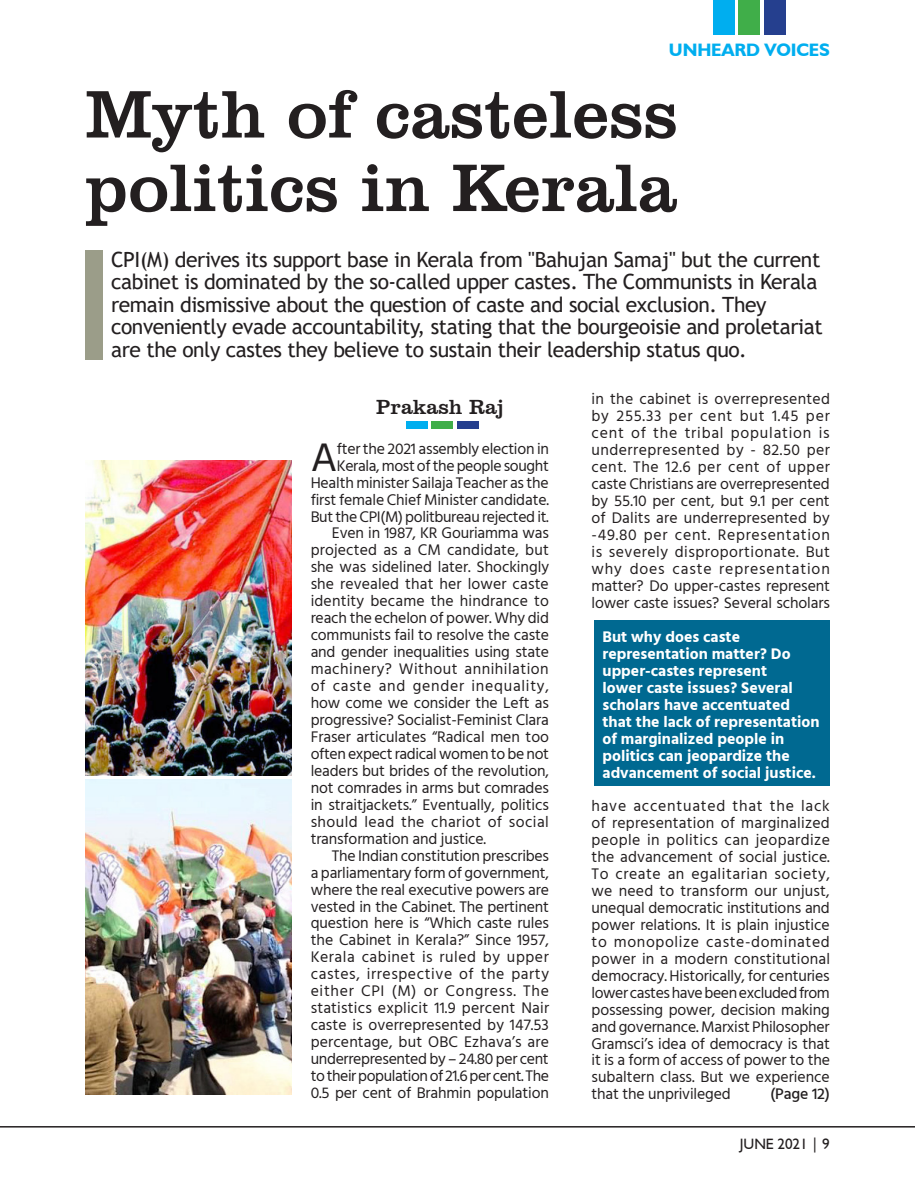
<style>
.page{position:relative;width:915px;height:1191px;background:#fff}
.page>*{position:absolute;margin:0;border:0;box-sizing:border-box;transform-origin:0 0}
.First{font:69px/73.5px "Clarendon BT";color:#231f20}
.Body_text{font:40.95px "Hind";color:#231f20}
.First-2{font:21px/22.5px "Trebuchet MS";letter-spacing:-.02em;color:#231f20}
.First-3{font:21px "Clarendon BT";color:#231f20}
.t1{font:700 18px "Humanist 521 BT";letter-spacing:-.005em;color:#00aeef}
.Body_text-2{font:15.75px/17px "Hind";letter-spacing:-.01em;color:#231f20;text-align:justify}
.Body_text-3{font:700 15.75px/17px "Hind";color:#fff}
.Body_text-4{font:500 15.75px "Hind";letter-spacing:-.01em;color:#231f20}
.t2{font:15px "Humanist 521 BT";letter-spacing:-.005em;color:#231f20}
</style>
<div class="page">
<div style="left:406px;top:421px;width:21px;height:7px;background:#00aeef"></div>
<div style="left:431px;top:421px;width:21px;height:7px;background:#40ae49"></div>
<div style="left:457px;top:421px;width:21px;height:7px;background:#253f8e"></div>
<div style="left:85px;top:250px;width:17px;height:110px;background:#9b9d89"></div>
<div style="left:594px;top:620px;width:235px;height:165px;background:#006991"></div>
<img style="left:85px;top:780px;width:206px;height:314px">
<img style="left:85px;top:461px;width:206px;height:315px">
<div style="left:713px;top:0;width:21px;height:35px;background:#00aeef"></div>
<div style="left:738px;top:0;width:21px;height:35px;background:#40ae49"></div>
<div style="left:764px;top:0;width:21px;height:35px;background:#253f8e"></div>
<hr style="left:0;top:1126px;width:914px;height:1px;background:#231f20">
<p class="t1" style="left:668px;top:38px;width:162px">UNHEARD VOICES</p>
<p class="First" style="left:85px;top:76px;width:594px">Myth of casteless politics in Kerala</p>
<p class="First-2" style="left:111px;top:248px;width:712px">CPI(M) derives its support base in Kerala from "Bahujan Samaj" but the current cabinet is dominated by the so-called upper castes. The Communists in Kerala remain dismissive about the question of caste and social exclusion. They conveniently evade accountability, stating that the bourgeoisie and proletariat are the only castes they believe to sustain their leadership status quo.</p>
<p class="First-3" style="left:376px;top:393px;width:129px">Prakash Raj</p>
<p class="Body_text" style="left:310px;top:429px;width:28px">A</p>
<p class="Body_text-2" style="left:591px;top:391px;width:240px">in the cabinet is overrepresented by 255.33 per cent but 1.45 per cent of the tribal population is underrepresented by - 82.50 per cent. The 12.6 per cent of upper caste Christians are overrepresented by 55.10 per cent, but 9.1 per cent of Dalits are underrepresented by -49.80 per cent. Representation is severely disproportionate. But why does caste representation matter? Do upper-castes represent lower caste issues? Several scholars</p>
<p class="Body_text-2" style="left:310px;top:441px;width:240px;text-align:right">fter the 2021 assembly election in Kerala, most of the people sought Health minister Sailaja Teacher as the first female Chief Minister candidate.<br>But the CPI(M) politbureau rejected it.</p>
<p class="Body_text-2" style="left:310px;top:525px;width:240px;text-indent:21px">Even in 1987, KR Gouriamma was projected as a CM candidate, but she was sidelined later. Shockingly she revealed that her lower caste identity became the hindrance to reach the echelon of power. Why did communists fail to resolve the caste and gender inequalities using state machinery? Without annihilation of caste and gender inequality, how come we consider the Left as progressive? Socialist-Feminist Clara Fraser articulates “Radical men too often expect radical women to be not leaders but brides of the revolution, not comrades in arms but comrades in straitjackets.” Eventually, politics should lead the chariot of social transformation and justice.</p>
<p class="Body_text-2" style="left:310px;top:847px;width:240px;text-indent:21px">The Indian constitution prescribes a parliamentary form of government, where the real executive powers are vested in the Cabinet. The pertinent question here is “Which caste rules the Cabinet in Kerala?” Since 1957, Kerala cabinet is ruled by upper castes, irrespective of the party either CPI (M) or Congress. The statistics explicit 11.9 percent Nair caste is overrepresented by 147.53 percentage, but OBC Ezhava’s are underrepresented by – 24.80 per cent to their population of 21.6 per cent. The 0.5 per cent of Brahmin population</p>
<p class="Body_text-3" style="left:602px;top:628px;width:218px">But why does caste representation matter? Do upper-castes represent<br>lower caste issues? Several scholars have accentuated that the lack of representation of marginalized people in politics can jeopardize the advancement of social justice.</p>
<p class="Body_text-2" style="left:591px;top:798px;width:240px">have accentuated that the lack of representation of marginalized people in politics can jeopardize the advancement of social justice.<br>To create an egalitarian society, we need to transform our unjust, unequal democratic institutions and power relations. It is plain injustice to monopolize caste-dominated power in a modern constitutional democracy. Historically, for centuries lower castes have been excluded from possessing power, decision making and governance. Marxist Philosopher Gramsci’s idea of democracy is that it is a form of access of power to the subaltern class. But we experience that the unprivileged</p>
<p class="Body_text-4" style="left:770px;top:1083px;width:61px">(Page 12)</p>
<p class="t2" style="left:739px;top:1134px;width:91px">JUNE 2021 | 9</p>
</div>
